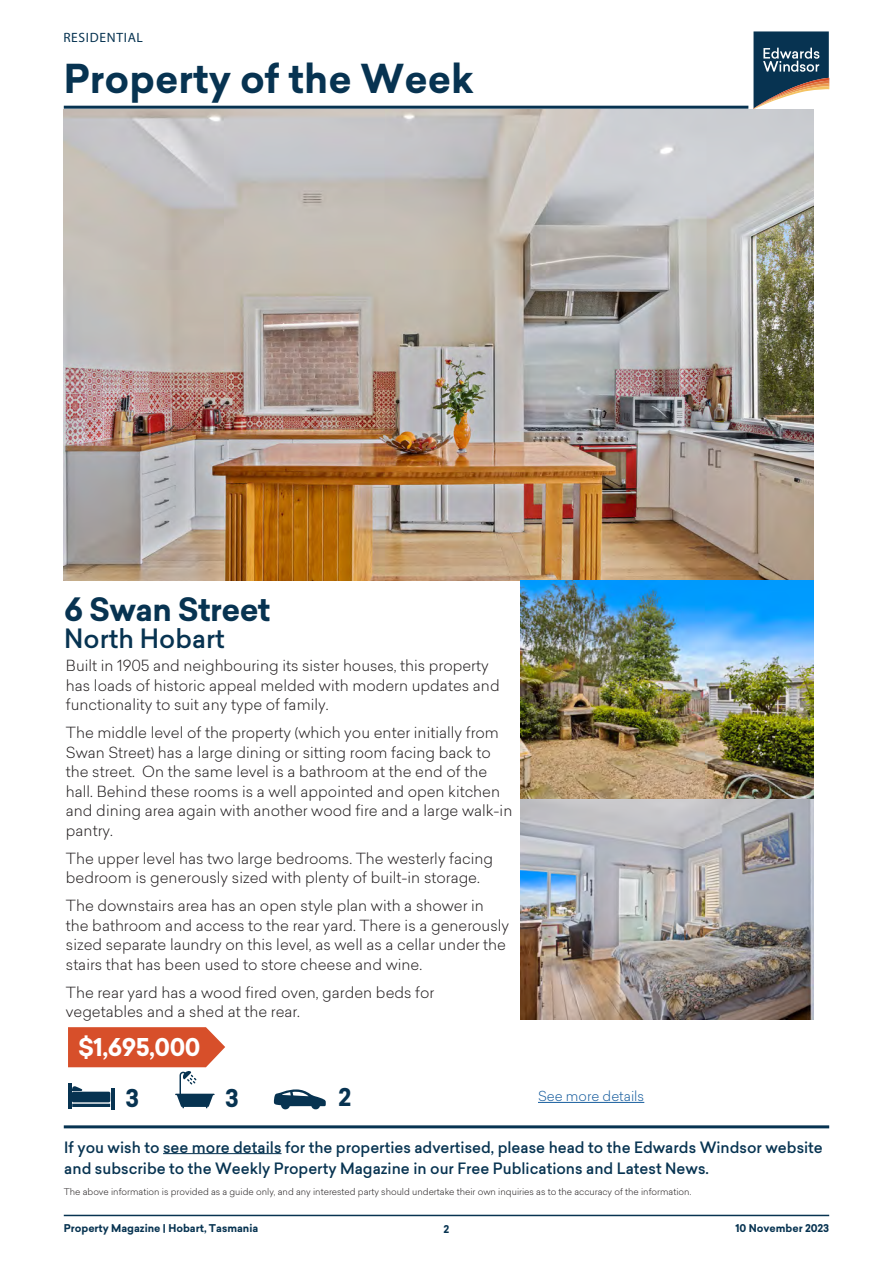
<style>
.page{position:relative;width:893px;height:1263px;background:#fff}
.page>*{position:absolute;margin:0;border:0;box-sizing:border-box;transform-origin:0 0}
.heading_1{font:700 39px "Sailec";color:#073351}
.Address{font:700 31.5px "Sailec";letter-spacing:-.02em;color:#073351}
.Address-2{font:500 25.5px "Sailec";color:#073351}
.price{font:700 24px "Sailec";letter-spacing:-.02em;color:#fff}
.feature_number{font:700 24px "Sailec";color:#073351}
.body_text{font:300 15px/19.5px "Sailec";color:#231f20}
.features{font:500 15px/21px "Sailec";color:#073351}
.body_text-2{font:300 13.5px "Sailec";color:#175d9e}
.PROPERTY_TYPE{font:13.5px "Myriad Pro";letter-spacing:.05em;color:#073351}
.t1{font:700 10.5px "Sailec";color:#073351}
.fine_text{font:300 9px "Sailec";color:#231f20}
</style>
<div class="page">
<hr style="left:538px;top:1102px;width:106px;height:1px;background:#175d9e">
<hr style="left:64px;top:1215px;width:765px;height:1px;background:#073351">
<svg style="left:753px;top:31px;width:76px;height:78px"></svg>
<hr style="left:64px;top:106px;width:684px;height:3px;background:#073351">
<hr style="left:163px;top:1153px;width:119px;height:1px;background:#073351">
<hr style="left:64px;top:1125px;width:765px;height:3px;background:#073351">
<svg style="left:274px;top:1089px;width:52px;height:20px"></svg>
<hr style="left:68px;top:1083px;width:3px;height:26px;background:#073351">
<hr style="left:111px;top:1088px;width:3px;height:21px;background:#073351">
<svg style="left:68px;top:1027px;width:157px;height:81px"></svg>
<img style="left:64px;top:109px;width:750px;height:471px">
<img style="left:521px;top:580px;width:293px;height:439px">
<p class="PROPERTY_TYPE" style="left:63px;top:29px;width:81px">RESIDENTIAL</p>
<p class="heading_1" style="left:64px;top:51px;width:411px">Property of the Week</p>
<p class="Address" style="left:64px;top:587px;width:208px">6 Swan Street</p>
<p class="Address-2" style="left:64px;top:621px;width:162px">North Hobart</p>
<p class="body_text" style="left:66px;top:656px;width:435px">Built in 1905 and neighbouring its sister houses, this property has loads of historic appeal melded with modern updates and functionality to suit any type of family.</p>
<p class="body_text" style="left:66px;top:723px;width:448px">The middle level of the property (which you enter initially from Swan Street) has a large dining or sitting room facing back to the street. On the same level is a bathroom at the end of the hall. Behind these rooms is a well appointed and open kitchen and dining area again with another wood fire and a large walk-in pantry.</p>
<p class="body_text" style="left:66px;top:848px;width:429px">The upper level has two large bedrooms. The westerly facing bedroom is generously sized with plenty of built-in storage.</p>
<p class="body_text" style="left:66px;top:896px;width:445px">The downstairs area has an open style plan with a shower in the bathroom and access to the rear yard. There is a generously sized separate laundry on this level, as well as a cellar under the stairs that has been used to store cheese and wine.</p>
<p class="body_text" style="left:66px;top:982px;width:370px">The rear yard has a wood fired oven, garden beds for vegetables and a shed at the rear.</p>
<p class="price" style="left:78px;top:1030px;width:124px">$1,695,000</p>
<p class="feature_number" style="left:125px;top:1081px;width:15px">3</p>
<p class="feature_number" style="left:225px;top:1081px;width:15px">3</p>
<p class="feature_number" style="left:338px;top:1079px;width:15px">2</p>
<p class="body_text-2" style="left:538px;top:1087px;width:108px">See more details</p>
<p class="features" style="left:64px;top:1136px;width:760px">If you wish to see more details for the properties advertised, please head to the Edwards Windsor website and subscribe to the Weekly Property Magazine in our Free Publications and Latest News.</p>
<p class="fine_text" style="left:64px;top:1186px;width:629px">The above information is provided as a guide only, and any interested party should undertake their own inquiries as to the accuracy of the information.</p>
<p class="t1" style="left:64px;top:1220px;width:196px">Property Magazine | Hobart, Tasmania</p>
<p class="t1" style="left:444px;top:1221px;width:7px">2</p>
<p class="t1" style="left:735px;top:1220px;width:95px">10 November 2023</p>
</div>
